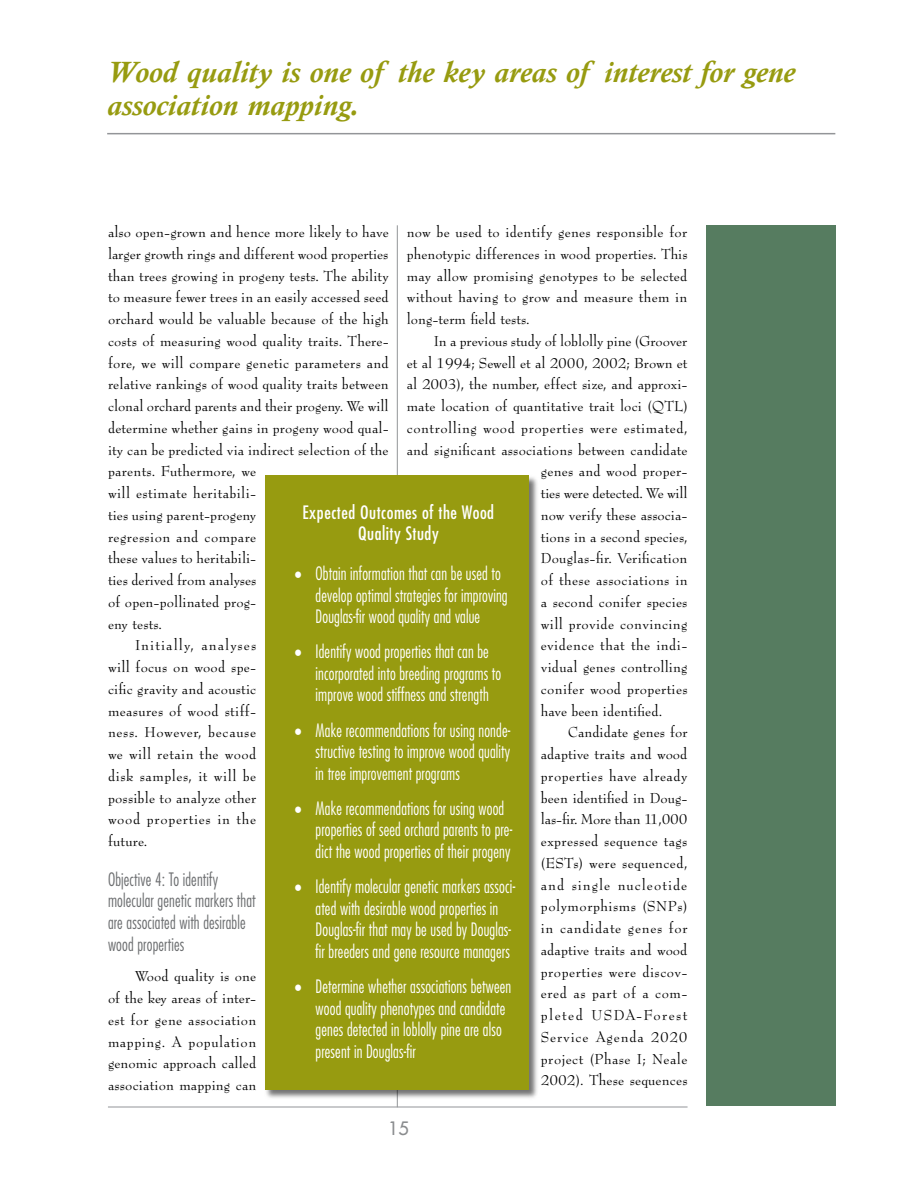
<style>
.page{position:relative;width:918px;height:1188px;background:#fff}
.page>*{position:absolute;margin:0;border:0;box-sizing:border-box;transform-origin:0 0}
.t1{font:italic 700 30px/33px "Calisto";color:#979b10}
.t2{font:300 condensed 18px/21.6px "Futura";letter-spacing:.01em;color:#fff;scale:.9 1}
.t3{font:300 condensed 18px/21.6px "Futura";letter-spacing:.01em;color:#6d6f71;scale:.9 1}
.t4{font:condensed 18px/21.6px "Futura";letter-spacing:.03em;color:#fff;text-align:center}
.t5{font:18px "Futura";color:#8a8c8e}
.t6{font:15.75px/21.8px "Bernhard Modern Std";letter-spacing:.005em;color:#000;text-align:justify}
.t7{font:15.75px "Bernhard Modern Std";letter-spacing:.03em;color:#000}
.t8{font:15.75px "Bernhard Modern Std";letter-spacing:.025em;color:#000}
.t9{font:15.75px "Bernhard Modern Std";letter-spacing:.04em;color:#000}
.t10{font:15.75px "Bernhard Modern Std";letter-spacing:.035em;color:#000}
.t11{font:15.75px "Bernhard Modern Std";letter-spacing:.06em;color:#000}
.t12{font:15.75px "Bernhard Modern Std";letter-spacing:.07em;color:#000}
.t13{font:15.75px "Bernhard Modern Std";letter-spacing:.085em;color:#000}
.t14{font:15.75px "Bernhard Modern Std";letter-spacing:.05em;color:#000}
</style>
<div class="page">
<hr style="left:397px;top:225px;width:1px;height:882px;background:#939598">
<div style="left:706px;top:226px;width:130px;height:880px;background:#567c60"></div>
<hr style="left:108px;top:1107px;width:580px;height:1px;background:#939598">
<div style="left:264px;top:474px;width:275px;height:627px;background:#000;opacity:.55"></div>
<div style="left:265px;top:476px;width:264px;height:614px;background:#979b10"></div>
<hr style="left:107px;top:133px;width:728px;height:1px;background:#939598">
<h1 class="t1" style="left:107px;top:55px;width:690px">Wood quality is one of the key areas of interest for gene association mapping.</h1>
<p class="t6" style="left:108px;top:222px;width:282px">also open-grown and hence more likely to have</p>
<p class="t6" style="left:108px;top:243px;width:282px">larger growth rings and different wood properties</p>
<p class="t6" style="left:108px;top:265px;width:282px">than trees growing in progeny tests. The ability</p>
<p class="t6" style="left:108px;top:287px;width:282px">to measure fewer trees in an easily accessed seed</p>
<p class="t6" style="left:108px;top:309px;width:282px">orchard would be valuable because of the high</p>
<p class="t6" style="left:108px;top:330px;width:282px">costs of measuring wood quality traits. There-</p>
<p class="t6" style="left:108px;top:352px;width:282px">fore, we will compare genetic parameters and</p>
<p class="t6" style="left:108px;top:374px;width:282px">relative rankings of wood quality traits between</p>
<p class="t6" style="left:108px;top:396px;width:282px">clonal orchard parents and their progeny. We will</p>
<p class="t6" style="left:108px;top:417px;width:282px">determine whether gains in progeny wood qual-</p>
<p class="t6" style="left:108px;top:439px;width:282px">ity can be predicted via indirect selection of the</p>
<p class="t6" style="left:108px;top:461px;width:150px">parents. Futhermore, we</p>
<p class="t8" style="left:108px;top:485px;width:150px">will estimate heritabili-</p>
<p class="t6" style="left:108px;top:504px;width:150px">ties using parent-progeny</p>
<p class="t8" style="left:108px;top:528px;width:150px">regression and compare</p>
<p class="t6" style="left:108px;top:548px;width:150px">these values to heritabili-</p>
<p class="t6" style="left:108px;top:570px;width:150px">ties derived from analyses</p>
<p class="t6" style="left:108px;top:591px;width:150px">of open-pollinated prog-</p>
<p class="t6" style="left:108px;top:613px;width:56px">eny tests.</p>
<p class="t12" style="left:135px;top:637px;width:123px">Initially, analyses</p>
<p class="t6" style="left:108px;top:657px;width:150px">will focus on wood spe-</p>
<p class="t6" style="left:108px;top:678px;width:150px">cific gravity and acoustic</p>
<p class="t6" style="left:108px;top:700px;width:150px">measures of wood stiff-</p>
<p class="t9" style="left:108px;top:724px;width:150px">ness. However, because</p>
<p class="t8" style="left:108px;top:746px;width:150px">we will retain the wood</p>
<p class="t10" style="left:108px;top:767px;width:150px">disk samples, it will be</p>
<p class="t6" style="left:108px;top:787px;width:150px">possible to analyze other</p>
<p class="t9" style="left:108px;top:811px;width:150px">wood properties in the</p>
<p class="t6" style="left:108px;top:831px;width:41px">future.</p>
<p class="t3" style="left:108px;top:868px;width:166px">Objective 4: To identify molecular genetic markers that are associated with desirable wood properties</p>
<p class="t6" style="left:108px;top:966px;width:150px;text-indent:27px">Wood quality is one of the key areas of inter&shy;est for gene association mapping. A population genomic approach called association mapping can</p>
<p class="t6" style="left:407px;top:222px;width:282px">now be used to identify genes responsible for phenotypic differences in wood properties. This may allow promising genotypes to be selected without having to grow and measure them in long-term field tests.</p>
<p class="t6" style="left:434px;top:330px;width:255px">In a previous study of loblolly pine (Groover</p>
<p class="t6" style="left:407px;top:352px;width:282px">et al 1994; Sewell et al 2000, 2002; Brown et</p>
<p class="t6" style="left:407px;top:374px;width:282px">al 2003), the number, effect size, and approxi-</p>
<p class="t6" style="left:407px;top:396px;width:283px">mate location of quantitative trait loci (QTL)</p>
<p class="t7" style="left:407px;top:419px;width:282px">controlling wood properties were estimated,</p>
<p class="t6" style="left:407px;top:439px;width:282px">and significant associations between candidate</p>
<p class="t6" style="left:541px;top:461px;width:148px">genes and wood proper-</p>
<p class="t6" style="left:541px;top:483px;width:148px">ties were detected. We will</p>
<p class="t6" style="left:541px;top:504px;width:148px">now verify these associa-</p>
<p class="t6" style="left:541px;top:526px;width:148px">tions in a second species,</p>
<p class="t6" style="left:541px;top:548px;width:148px">Douglas-fir. Verification</p>
<p class="t6" style="left:541px;top:570px;width:148px">of these associations in</p>
<p class="t6" style="left:541px;top:591px;width:148px">a second conifer species</p>
<p class="t6" style="left:541px;top:613px;width:148px">will provide convincing</p>
<p class="t7" style="left:541px;top:637px;width:148px">evidence that the indi-</p>
<p class="t6" style="left:541px;top:657px;width:148px">vidual genes controlling</p>
<p class="t6" style="left:541px;top:678px;width:148px">conifer wood properties</p>
<p class="t6" style="left:541px;top:700px;width:123px">have been identified.</p>
<p class="t6" style="left:568px;top:722px;width:121px">Candidate genes for</p>
<p class="t6" style="left:541px;top:744px;width:148px">adaptive traits and wood</p>
<p class="t7" style="left:541px;top:767px;width:148px">properties have already</p>
<p class="t6" style="left:541px;top:787px;width:148px">been identified in Doug-</p>
<p class="t6" style="left:541px;top:809px;width:148px">las-fir. More than 11,000</p>
<p class="t6" style="left:541px;top:831px;width:148px">expressed sequence tags</p>
<p class="t6" style="left:541px;top:852px;width:148px">(ESTs) were sequenced,</p>
<p class="t11" style="left:541px;top:876px;width:148px">and single nucleotide</p>
<p class="t7" style="left:541px;top:898px;width:148px">polymorphisms (SNPs)</p>
<p class="t9" style="left:541px;top:920px;width:148px">in candidate genes for</p>
<p class="t6" style="left:541px;top:939px;width:148px">adaptive traits and wood</p>
<p class="t7" style="left:541px;top:963px;width:148px">properties were discov-</p>
<p class="t10" style="left:541px;top:985px;width:148px">ered as part of a com-</p>
<p class="t13" style="left:541px;top:1007px;width:148px">pleted USDA-Forest</p>
<p class="t14" style="left:541px;top:1028px;width:148px">Service Agenda 2020</p>
<p class="t7" style="left:541px;top:1050px;width:148px">project (Phase I; Neale</p>
<p class="t6" style="left:541px;top:1070px;width:148px">2002). These sequences</p>
<p class="t4" style="left:303px;top:501px;width:193px">Expected Outcomes of the Wood<br>Quality Study</p>
<p class="t2" style="left:316px;top:562px;width:215px;text-indent:-21px">• Obtain information that can be used to develop optimal strategies for improving<br>Douglas-fir wood quality and value</p>
<p class="t2" style="left:316px;top:641px;width:208px;text-indent:-21px">• Identify wood properties that can be incorporated into breeding programs to improve wood stiffness and strength</p>
<p class="t2" style="left:316px;top:719px;width:218px;text-align:justify;text-indent:-21px">• Make recommendations for using nonde&shy;structive testing to improve wood quality in tree improvement programs</p>
<p class="t2" style="left:316px;top:797px;width:220px;text-indent:-21px">• Make recommendations for using wood properties of seed orchard parents to pre&shy;dict the wood properties of their progeny</p>
<p class="t2" style="left:316px;top:875px;width:223px;text-indent:-21px">• Identify molecular genetic markers associ&shy;ated with desirable wood properties in Douglas-fir that may be used by Douglas&shy;fir breeders and gene resource managers</p>
<p class="t2" style="left:316px;top:975px;width:219px;text-indent:-21px">• Determine whether associations between wood quality phenotypes and candidate genes detected in loblolly pine are also present in Douglas‑fir</p>
<p class="t5" style="left:388px;top:1117px;width:21px">15</p>
</div>
